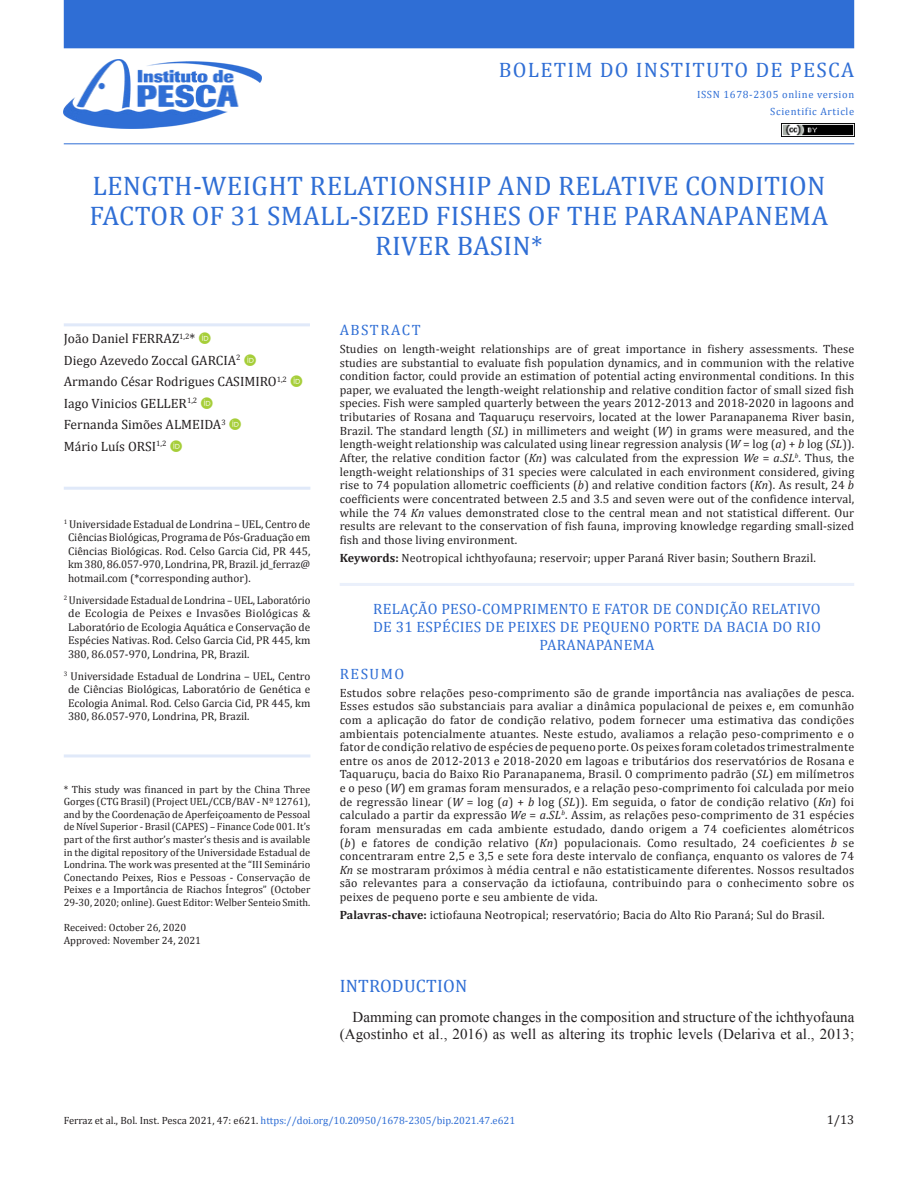
<style>
.page{position:relative;width:918px;height:1188px;background:#fff}
.page>*{position:absolute;margin:0;border:0;box-sizing:border-box;transform-origin:0 0}
.ArticleTitle{font:27px/30px "Cambria";letter-spacing:.01em;color:#2f6ed5;text-align:center}
.t1{font:21px "Cambria";letter-spacing:.06em;color:#2f6ed5}
.Heading1{font:18px "Cambria";letter-spacing:.01em;color:#2f6ed5}
.Paragraph{font:15px/17.4px "Times New Roman";letter-spacing:.005em;color:#231f20;text-align:right}
.ArticleTitle-Trans1{font:15px/18.1px "Cambria";letter-spacing:.02em;color:#2f6ed5;text-align:center}
.AbstractTitle{font:15px "Cambria";letter-spacing:.1em;color:#2f6ed5}
.AbstractTitle-Trans1{font:15px "Cambria";letter-spacing:.1em;color:#2f6ed5}
.Authors{font:13.5px "Cambria";color:#231f20}
.t2{font:12.75px "Cambria";color:#231f20}
.Abstract-Trans1{font:12px/13.6px "Cambria";letter-spacing:.02em;color:#231f20;text-align:justify}
.Abstract{font:12px/13.6px "Cambria";letter-spacing:.01em;color:#231f20;text-align:justify}
.Keywords-Trans1{font:12px "Cambria";letter-spacing:.01em;color:#231f20}
.Keywords{font:12px "Cambria";letter-spacing:.01em;color:#231f20}
.AffiliationHead{font:11.25px/13.5px "Cambria";color:#231f20;text-align:justify}
.AffiliationBody{font:11.25px/13.5px "Cambria";color:#231f20;text-align:justify;scale:.95 1}
.AffiliationFooter{font:11.25px/13.5px "Cambria";color:#231f20;text-align:justify}
.fnFinancial-disclosu{font:10.5px/12.6px "Cambria";color:#231f20;text-align:justify}
.t3{font:10.5px "Cambria";color:#2f6ed5}
.History{font:10.5px "Cambria";color:#231f20}
.t4{font:10.5px "Cambria";letter-spacing:.06em;color:#2f6ed5}
.s1{font-style:italic}
.s2{font-weight:700}
.s3{color:#231f20}
</style>
<div class="page">
<img style="left:64px;top:60px;width:197px;height:68px">
<hr style="left:64px;top:143px;width:790px;height:1px;background:#2f6ed5">
<div style="left:64px;top:0;width:790px;height:48px;background:#2f6ed5"></div>
<img style="left:781px;top:123px;width:73px;height:14px">
<hr style="left:64px;top:323px;width:246px;height:3px;background:#e0e9f9">
<hr style="left:340px;top:583px;width:514px;height:3px;background:#eaf0fb">
<hr style="left:64px;top:487px;width:246px;height:3px;background:#e0e9f9">
<hr style="left:64px;top:754px;width:246px;height:3px;background:#e0e9f9">
<h2 class="t1" style="left:499px;top:57px;width:357px">BOLETIM DO INSTITUTO DE PESCA</h2>
<p class="t4" style="left:697px;top:89px;width:159px">ISSN 1678-2305 online version</p>
<p class="t4" style="left:770px;top:106px;width:85px">Scientific Article</p>
<p class="ArticleTitle" style="left:90px;top:171px;width:740px">LENGTH-WEIGHT RELATIONSHIP AND RELATIVE CONDITION<br>FACTOR OF 31 SMALL-SIZED FISHES OF THE PARANAPANEMA<br>RIVER BASIN*</p>
<p class="Authors" style="left:64px;top:331px;width:133px">João Daniel FERRAZ<sup>1,2</sup>*</p>
<p class="Authors" style="left:64px;top:352px;width:178px">Diego Azevedo Zoccal GARCIA<sup>2</sup></p>
<p class="Authors" style="left:64px;top:374px;width:225px">Armando César Rodrigues CASIMIRO<sup>1,2</sup></p>
<p class="Authors" style="left:64px;top:395px;width:135px">Iago Vinicios GELLER<sup>1,2</sup></p>
<p class="Authors" style="left:64px;top:417px;width:163px">Fernanda Simões ALMEIDA<sup>3</sup></p>
<p class="Authors" style="left:64px;top:438px;width:104px">Mário Luís ORSI<sup>1,2</sup></p>
<p class="AffiliationHead" style="left:68px;top:517px;width:244px;text-indent:-4px"><sup>1</sup> Universidade Estadual de Londrina – UEL, Centro de Ciências Biológicas, Programa de Pós-Graduação em Ciências Biológicas. Rod. Celso Garcia Cid, PR 445, km 380, 86.057-970, Londrina, PR, Brazil. jd_ferraz@ hotmail.com (*corresponding author).</p>
<p class="AffiliationBody" style="left:68px;top:593px;width:257px;text-indent:-4px"><sup>2</sup> Universidade Estadual de Londrina – UEL, Laboratório de Ecologia de Peixes e Invasões Biológicas &amp; Laboratório de Ecologia Aquática e Conservação de Espécies Nativas. Rod. Celso Garcia Cid, PR 445, km 380, 86.057-970, Londrina, PR, Brazil.</p>
<p class="AffiliationFooter" style="left:68px;top:669px;width:244px;text-indent:-4px"><sup>3</sup> Universidade Estadual de Londrina – UEL, Centro de Ciências Biológicas, Laboratório de Genética e Ecologia Animal. Rod. Celso Garcia Cid, PR 445, km 380, 86.057-970, Londrina, PR, Brazil.</p>
<p class="fnFinancial-disclosu" style="left:64px;top:783px;width:248px">* This study was financed in part by the China Three Gorges (CTG Brasil) (Project UEL/CCB/BAV - Nº 12761), and by the Coordenação de Aperfeiçoamento de Pessoal de Nível Superior - Brasil (CAPES) – Finance Code 001. It’s part of the first author’s master’s thesis and is available in the digital repository of the Universidade Estadual de Londrina. The work was presented at the “III Seminário Conectando Peixes, Rios e Pessoas - Conservação de Peixes e a Importância de Riachos Íntegros” (October 29-30, 2020; online). Guest Editor: Welber Senteio Smith.</p>
<p class="History" style="left:64px;top:922px;width:124px">Received: October 26, 2020</p>
<p class="History" style="left:64px;top:934px;width:139px">Approved: November 24, 2021</p>
<p class="AbstractTitle" style="left:340px;top:321px;width:82px">ABSTRACT</p>
<p class="Abstract" style="left:340px;top:342px;width:516px">Studies on length-weight relationships are of great importance in fishery assessments. These studies are substantial to evaluate fish population dynamics, and in communion with the relative condition factor, could provide an estimation of potential acting environmental conditions. In this paper, we evaluated the length-weight relationship and relative condition factor of small sized fish species. Fish were sampled quarterly between the years 2012-2013 and 2018-2020 in lagoons and tributaries of Rosana and Taquaruçu reservoirs, located at the lower Paranapanema River basin, Brazil. The standard length (<span class="s1">SL</span>) in millimeters and weight (<span class="s1">W</span>) in grams were measured, and the length-weight relationship was calculated using linear regression analysis (<span class="s1">W</span> = log (<span class="s1">a</span>) + <span class="s1">b</span> log (<span class="s1">SL</span>)).<br>After, the relative condition factor (<span class="s1">Kn</span>) was calculated from the expression <span class="s1">We</span> = <span class="s1">a</span>.<span class="s1">SL</span><sup>b</sup>. Thus, the length-weight relationships of 31 species were calculated in each environment considered, giving rise to 74 population allometric coefficients (<span class="s1">b</span>) and relative condition factors (<span class="s1">Kn</span>). As result, 24 <span class="s1">b </span>coefficients were concentrated between 2.5 and 3.5 and seven were out of the confidence interval, while the 74 <span class="s1">Kn</span> values demonstrated close to the central mean and not statistical different. Our results are relevant to the conservation of fish fauna, improving knowledge regarding small-sized fish and those living environment.</p>
<p class="Keywords" style="left:340px;top:551px;width:478px"><span class="s2">Keywords:</span> Neotropical ichthyofauna; reservoir; upper Paraná River basin; Southern Brazil.</p>
<p class="ArticleTitle-Trans1" style="left:373px;top:600px;width:449px">RELAÇÃO PESO-COMPRIMENTO E FATOR DE CONDIÇÃO RELATIVO<br>DE 31 ESPÉCIES DE PEIXES DE PEQUENO PORTE DA BACIA DO RIO<br>PARANAPANEMA</p>
<p class="AbstractTitle-Trans1" style="left:340px;top:665px;width:66px">RESUMO</p>
<p class="Abstract-Trans1" style="left:340px;top:686px;width:516px">Estudos sobre relações peso-comprimento são de grande importância nas avaliações de pesca.<br>Esses estudos são substanciais para avaliar a dinâmica populacional de peixes e, em comunhão com a aplicação do fator de condição relativo, podem fornecer uma estimativa das condições ambientais potencialmente atuantes. Neste estudo, avaliamos a relação peso-comprimento e o fator de condição relativo de espécies de pequeno porte. Os peixes foram coletados trimestralmente entre os anos de 2012-2013 e 2018-2020 em lagoas e tributários dos reservatórios de Rosana e Taquaruçu, bacia do Baixo Rio Paranapanema, Brasil. O comprimento padrão (<span class="s1">SL</span>) em milímetros e o peso (<span class="s1">W</span>) em gramas foram mensurados, e a relação peso-comprimento foi calculada por meio de regressão linear (<span class="s1">W</span> = log (<span class="s1">a</span>) + <span class="s1">b</span> log (<span class="s1">SL</span>)). Em seguida, o fator de condição relativo (<span class="s1">Kn</span>) foi calculado a partir da expressão <span class="s1">We</span> = <span class="s1">a</span>.<span class="s1">SL</span><sup>b</sup>. Assim, as relações peso-comprimento de 31 espécies foram mensuradas em cada ambiente estudado, dando origem a 74 coeficientes alométricos (<span class="s1">b</span>) e fatores de condição relativo (<span class="s1">Kn</span>) populacionais. Como resultado, 24 coeficientes <span class="s1">b</span> se concentraram entre 2,5 e 3,5 e sete fora deste intervalo de confiança, enquanto os valores de 74<br><span class="s1">Kn</span> se mostraram próximos à média central e não estatisticamente diferentes. Nossos resultados são relevantes para a conservação da ictiofauna, contribuindo para o conhecimento sobre os peixes de pequeno porte e seu ambiente de vida.</p>
<p class="Keywords-Trans1" style="left:340px;top:908px;width:486px"><span class="s2">Palavras-chave:</span> ictiofauna Neotropical; reservatório; Bacia do Alto Rio Paraná; Sul do Brasil.</p>
<p class="Heading1" style="left:340px;top:975px;width:129px">INTRODUCTION</p>
<p class="Paragraph" style="left:340px;top:1008px;width:516px">Damming can promote changes in the composition and structure of the ichthyofauna (Agostinho et al., 2016) as well as altering its trophic levels (Delariva et al., 2013;</p>
<p class="t3" style="left:64px;top:1114px;width:453px"><span class="s3">Ferraz et al., Bol. Inst. Pesca 2021, 47: e621.</span> https://doi.org/10.20950/1678-2305/bip.2021.47.e621</p>
<p class="t2" style="left:827px;top:1112px;width:29px">1/13</p>
</div>
